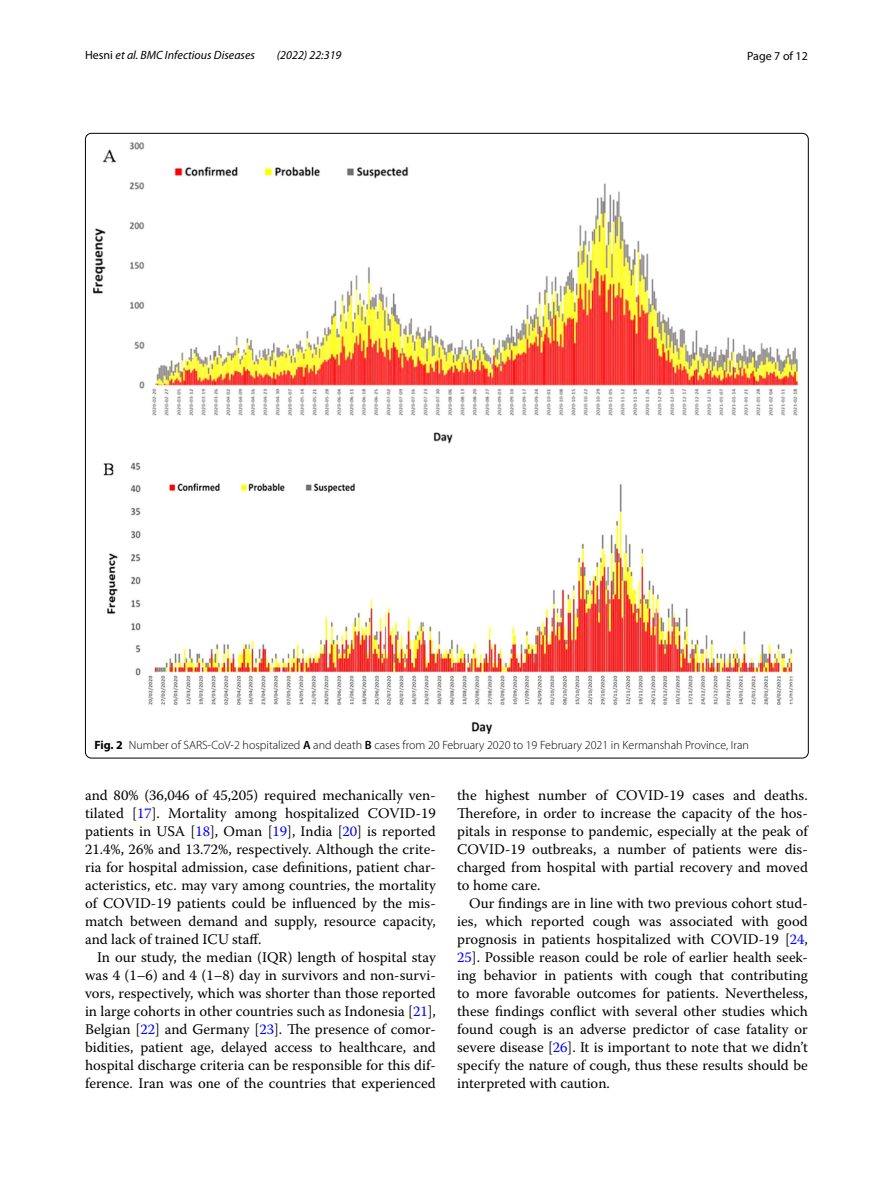
<style>
.page{position:relative;width:893px;height:1187px;background:#fff}
.page>*{position:absolute;margin:0;border:0;box-sizing:border-box;transform-origin:0 0}
.t1{font:14.7px/18px "Warnock Pro";color:#000;text-align:justify}
.t2{font:300 12px "Myriad Pro";color:#000}
.t3{font:italic 12px "Myriad Pro";color:#000}
.t4{font:12px "Myriad Pro";color:#000}
.s1{font-style:normal}
.s2{font-weight:700}
.s3{font-weight:600}
.s4{color:#00f}
</style>
<div class="page">
<img style="left:94px;top:142px;width:705px;height:591px">
<p class="t3" style="left:85px;top:48px;width:171px"><span class="s1">Hesni</span> et al. BMC Infectious Diseases</p>
<p class="t3" style="left:277px;top:48px;width:66px">(2022) 22:319</p>
<p class="t4" style="left:747px;top:48px;width:62px">Page 7 of 12</p>
<p class="t2" style="left:94px;top:738px;width:656px"><span class="s2">Fig. 2</span> Number of SARS-CoV-2 hospitalized <span class="s3">A</span> and death <span class="s3">B</span> cases from 20 February 2020 to 19 February 2021 in Kermanshah Province, Iran</p>
<p class="t1" style="left:85px;top:785px;width:352px">and 80% (36,046 of 45,205) required mechanically ven&shy;tilated [<span class="s4">17</span>]. Mortality among hospitalized COVID-19 patients in USA [<span class="s4">18</span>], Oman [<span class="s4">19</span>], India [<span class="s4">20</span>] is reported 21.4%, 26% and 13.72%, respectively. Although the crite&shy;ria for hospital admission, case definitions, patient char&shy;acteristics, etc. may vary among countries, the mortality of COVID-19 patients could be influenced by the mis&shy;match between demand and supply, resource capacity, and lack of trained ICU staff.</p>
<p class="t1" style="left:85px;top:947px;width:352px;text-indent:12px">In our study, the median (IQR) length of hospital stay was 4 (1–6) and 4 (1–8) day in survivors and non-survi&shy;vors, respectively, which was shorter than those reported in large cohorts in other countries such as Indonesia [<span class="s4">21</span>], Belgian [<span class="s4">22</span>] and Germany [<span class="s4">23</span>]. The presence of comor&shy;bidities, patient age, delayed access to healthcare, and hospital discharge criteria can be responsible for this dif&shy;ference. Iran was one of the countries that experienced</p>
<p class="t1" style="left:457px;top:785px;width:352px">the highest number of COVID-19 cases and deaths.<br>Therefore, in order to increase the capacity of the hos&shy;pitals in response to pandemic, especially at the peak of COVID-19 outbreaks, a number of patients were dis&shy;charged from hospital with partial recovery and moved to home care.</p>
<p class="t1" style="left:457px;top:893px;width:352px;text-indent:12px">Our findings are in line with two previous cohort stud&shy;ies, which reported cough was associated with good prognosis in patients hospitalized with COVID-19 [<span class="s4">24</span>, <span class="s4">25</span>]. Possible reason could be role of earlier health seek&shy;ing behavior in patients with cough that contributing to more favorable outcomes for patients. Nevertheless, these findings conflict with several other studies which found cough is an adverse predictor of case fatality or severe disease [<span class="s4">26</span>]. It is important to note that we didn’t specify the nature of cough, thus these results should be interpreted with caution.</p>
</div>
